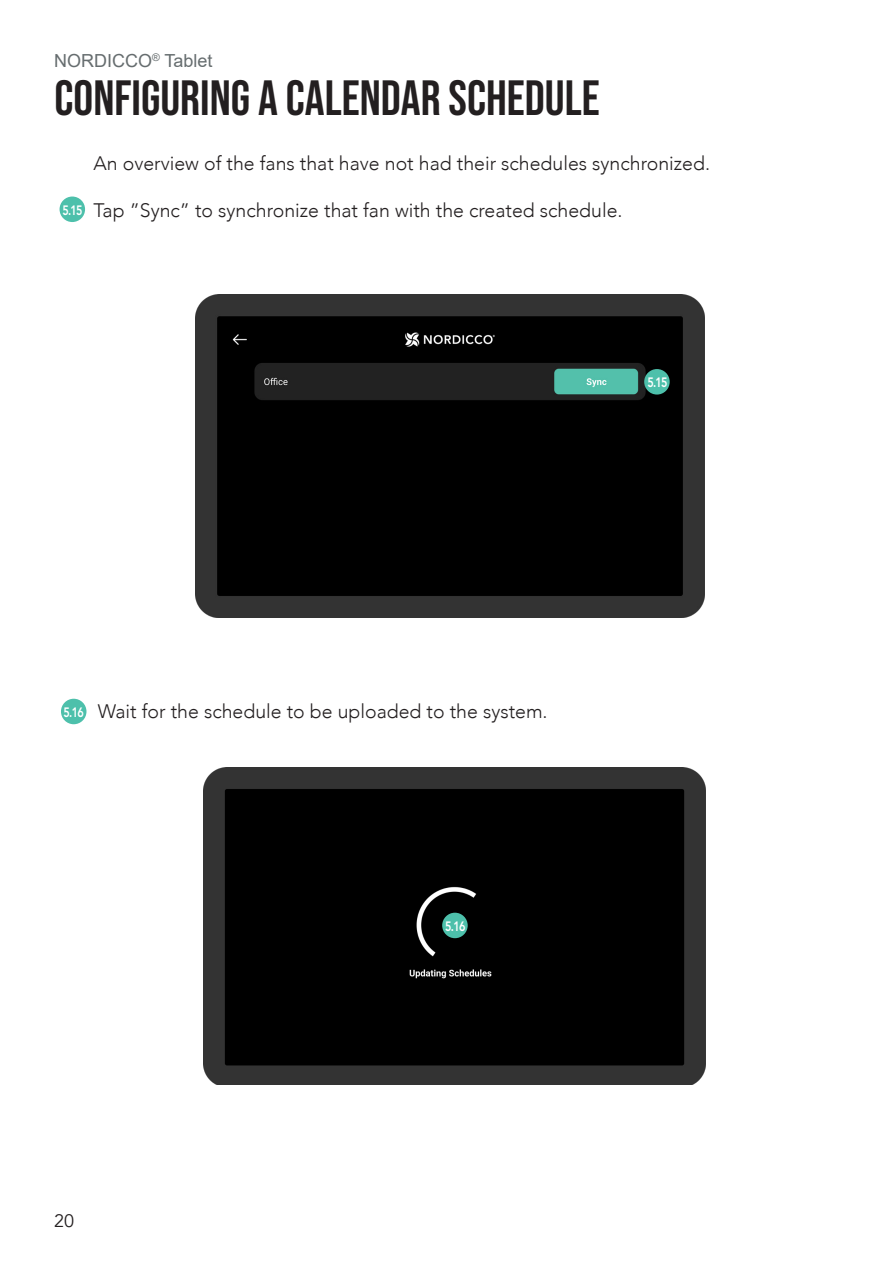
<style>
.page{position:relative;width:893px;height:1263px;background:#fff}
.page>*{position:absolute;margin:0;border:0;box-sizing:border-box;transform-origin:0 0}
.t1{font:49.5px "Bebas Neue";color:#231f20}
.t2{font:300 19.5px "Avenir";color:#231f20}
.t3{font:18px "Arial";color:#666d6f}
.t4{font:18px "Avenir";color:#231f20}
.t5{font:800 13.5px "Avenir LT Std";letter-spacing:-.07em;color:#fff;scale:.8 1}
</style>
<div class="page">
<div style="left:60px;top:197px;width:25px;height:25px;background:#4dc0ab;border-radius:50%"></div>
<img style="left:196px;top:295px;width:508px;height:323px">
<div style="left:644px;top:369px;width:26px;height:26px;background:#4dc0ab;border-radius:50%"></div>
<div style="left:61px;top:699px;width:25px;height:25px;background:#4dc0ab;border-radius:50%"></div>
<img style="left:203px;top:767px;width:503px;height:317px">
<div style="left:442px;top:913px;width:26px;height:25px;background:#4dc0ab;border-radius:50%"></div>
<p class="t3" style="left:54px;top:48px;width:160px">NORDICCO<sup>®</sup> Tablet</p>
<p class="t1" style="left:55px;top:70px;width:547px">CONFIGURING A CALENDAR SCHEDULE</p>
<p class="t5" style="left:63px;top:202px;width:27px">5.15</p>
<p class="t2" style="left:94px;top:152px;width:618px">An overview of the fans that have not had their schedules synchronized.</p>
<p class="t2" style="left:94px;top:198px;width:531px">Tap ”Sync” to synchronize that fan with the created schedule.</p>
<p class="t5" style="left:647px;top:375px;width:27px">5.15</p>
<p class="t5" style="left:64px;top:704px;width:27px">5.16</p>
<p class="t2" style="left:98px;top:700px;width:451px">Wait for the schedule to be uploaded to the system.</p>
<p class="t5" style="left:445px;top:918px;width:27px">5.16</p>
<p class="t4" style="left:54px;top:1210px;width:22px">20</p>
</div>
